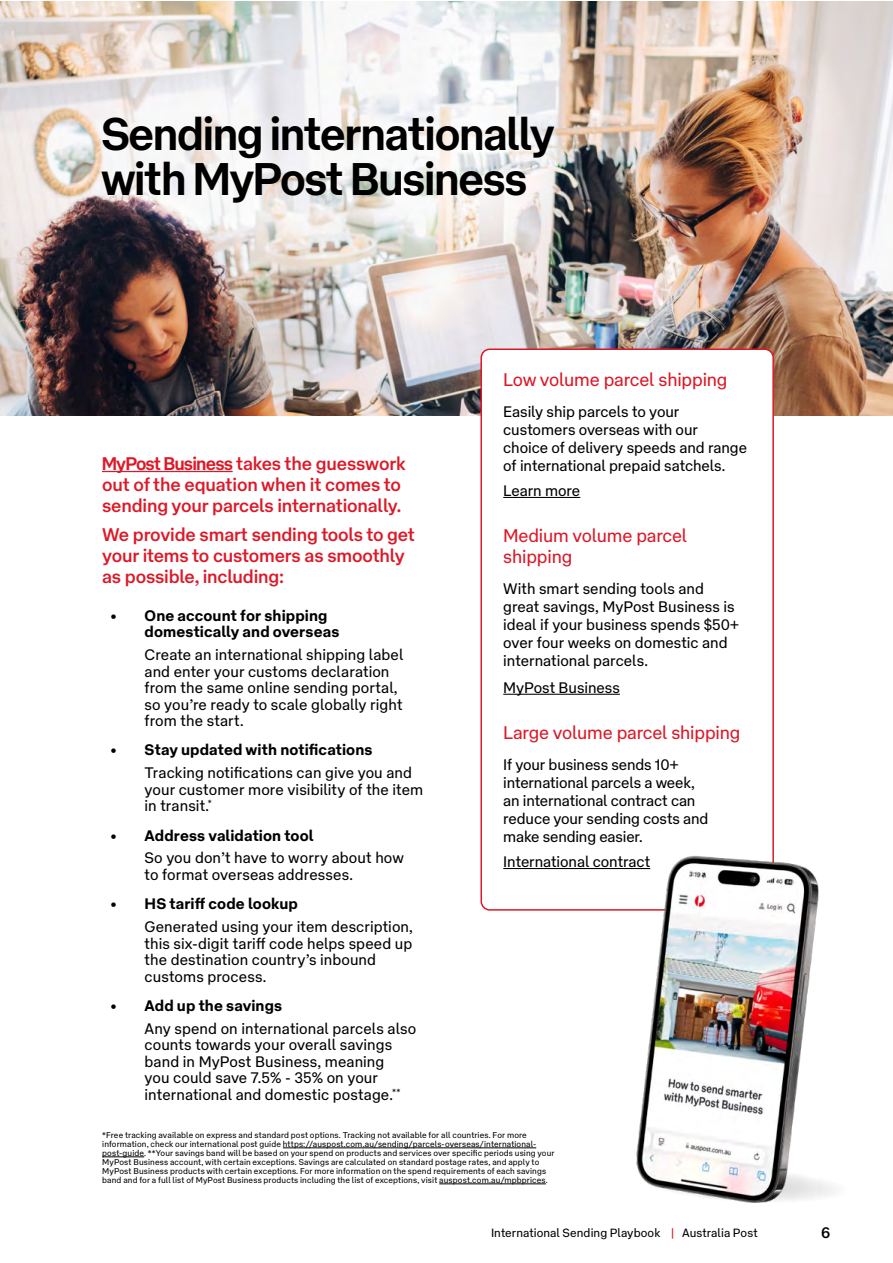
<style>
.page{position:relative;width:893px;height:1263px;background:#fff}
.page>*{position:absolute;margin:0;border:0;box-sizing:border-box;transform-origin:0 0}
.t1{font:700 45px/45px "AP Type Pro Display";color:#000}
.t2{font:500 18px/21px "AP Type Pro Text";letter-spacing:-.01em;color:#dc1928}
.t3{font:18px/21px "AP Type Pro Text";letter-spacing:-.01em;color:#dc1928}
.t4{font:15px/16.5px "AP Type Pro Text";color:#000}
.t5{font:700 15px/16.5px "AP Type Pro Text";letter-spacing:.005em;color:#000}
.t6{font:500 15px "AP Type Pro Text";color:#000}
.t7{font:11.7px "AP Type Pro Text";letter-spacing:.005em;color:#000}
.t8{font:8.25px/9px "AP Type Pro Text";letter-spacing:.015em;color:#000}
.s1{font-family:"AP Type Pro Display";font-weight:700}
.s2{color:#dc1928}
</style>
<div class="page">
<hr style="left:439px;top:1183px;width:107px;height:1px;background:#000">
<hr style="left:102px;top:1156px;width:42px;height:1px;background:#000">
<hr style="left:283px;top:1147px;width:253px;height:1px;background:#000">
<hr style="left:102px;top:471px;width:131px;height:1px;background:#dc1928">
<img style="left:0;top:1px;width:893px;height:415px">
<div style="left:481px;top:349px;width:292px;height:561px;background:#fff;border-radius:9px"></div>
<hr style="left:503px;top:497px;width:77px;height:1px;background:#000">
<hr style="left:503px;top:694px;width:117px;height:1px;background:#000">
<hr style="left:503px;top:868px;width:147px;height:1px;background:#000">
<div style="left:480px;top:348px;width:294px;height:563px;border:2px solid #dc1928;border-radius:9px"></div>
<img style="left:590px;top:838px;width:239px;height:365px">
<h2 class="t1" style="left:102px;top:107px;width:453px">Sending internationally with MyPost Business</h2>
<h3 class="t3" style="left:503px;top:367px;width:226px">Low volume parcel shipping</h3>
<p class="t4" style="left:503px;top:401px;width:245px;line-height:18px">Easily ship parcels to your customers overseas with our<br>choice of delivery speeds and range of international prepaid satchels.</p>
<p class="t4" style="left:503px;top:481px;width:79px">Learn more</p>
<h3 class="t3" style="left:503px;top:524px;width:185px">Medium volume parcel shipping</h3>
<p class="t4" style="left:503px;top:578px;width:237px;line-height:18px">With smart sending tools and great savings, MyPost Business is ideal if your business spends $50+ over four weeks on domestic and international parcels.</p>
<p class="t4" style="left:503px;top:677px;width:118px">MyPost Business</p>
<h3 class="t3" style="left:503px;top:720px;width:239px">Large volume parcel shipping</h3>
<p class="t4" style="left:503px;top:754px;width:207px;line-height:18px">If your business sends 10+ international parcels a week, an international contract can reduce your sending costs and make sending easier.</p>
<p class="t4" style="left:503px;top:852px;width:148px">International contract</p>
<p class="t2" style="left:102px;top:451px;width:305px"><span class="s1">MyPost Business</span> takes the guesswork out of the equation when it comes to sending your parcels internationally.</p>
<p class="t2" style="left:102px;top:522px;width:314px">We provide smart sending tools to get your items to customers as smoothly as possible, including:</p>
<p class="t5" style="left:111px;top:606px;width:8px">•</p>
<p class="t5" style="left:145px;top:606px;width:196px">One account for shipping domestically and overseas</p>
<p class="t4" style="left:145px;top:645px;width:260px">Create an international shipping label and enter your customs declaration from the same online sending portal, so you’re ready to scale globally right from the start.</p>
<p class="t5" style="left:111px;top:740px;width:8px">•</p>
<p class="t5" style="left:145px;top:740px;width:229px">Stay updated with notifications</p>
<p class="t4" style="left:145px;top:763px;width:280px">Tracking notifications can give you and your customer more visibility of the item in transit.<sup>*</sup></p>
<p class="t5" style="left:111px;top:825px;width:8px">•</p>
<p class="t5" style="left:145px;top:825px;width:171px">Address validation tool</p>
<p class="t4" style="left:145px;top:848px;width:261px">So you don’t have to worry about how to format overseas addresses.</p>
<p class="t5" style="left:111px;top:894px;width:8px">•</p>
<p class="t5" style="left:145px;top:894px;width:155px">HS tariff code lookup</p>
<p class="t4" style="left:145px;top:917px;width:270px">Generated using your item description, this six-digit tariff code helps speed up the destination country’s inbound customs process.</p>
<p class="t5" style="left:111px;top:996px;width:8px">•</p>
<p class="t5" style="left:145px;top:996px;width:139px">Add up the savings</p>
<p class="t4" style="left:145px;top:1019px;width:273px">Any spend on international parcels also counts towards your overall savings band in MyPost Business, meaning<br>you could save 7.5% - 35% on your international and domestic postage.<sup>**</sup></p>
<p class="t8" style="left:102px;top:1130px;width:454px">*Free tracking available on express and standard post options. Tracking not available for all countries. For more information, check our international post guide https://auspost.com.au/sending/parcels-overseas/international&shy;post-guide. **Your savings band will be based on your spend on products and services over specific periods using your MyPost Business account, with certain exceptions. Savings are calculated on standard postage rates, and apply to MyPost Business products with certain exceptions. For more information on the spend requirements of each savings band and for a full list of MyPost Business products including the list of exceptions, visit auspost.com.au/mpbprices.</p>
<p class="t7" style="left:491px;top:1223px;width:268px">International Sending Playbook <span class="s2">|</span> Australia Post</p>
<p class="t6" style="left:821px;top:1220px;width:11px">6</p>
</div>
